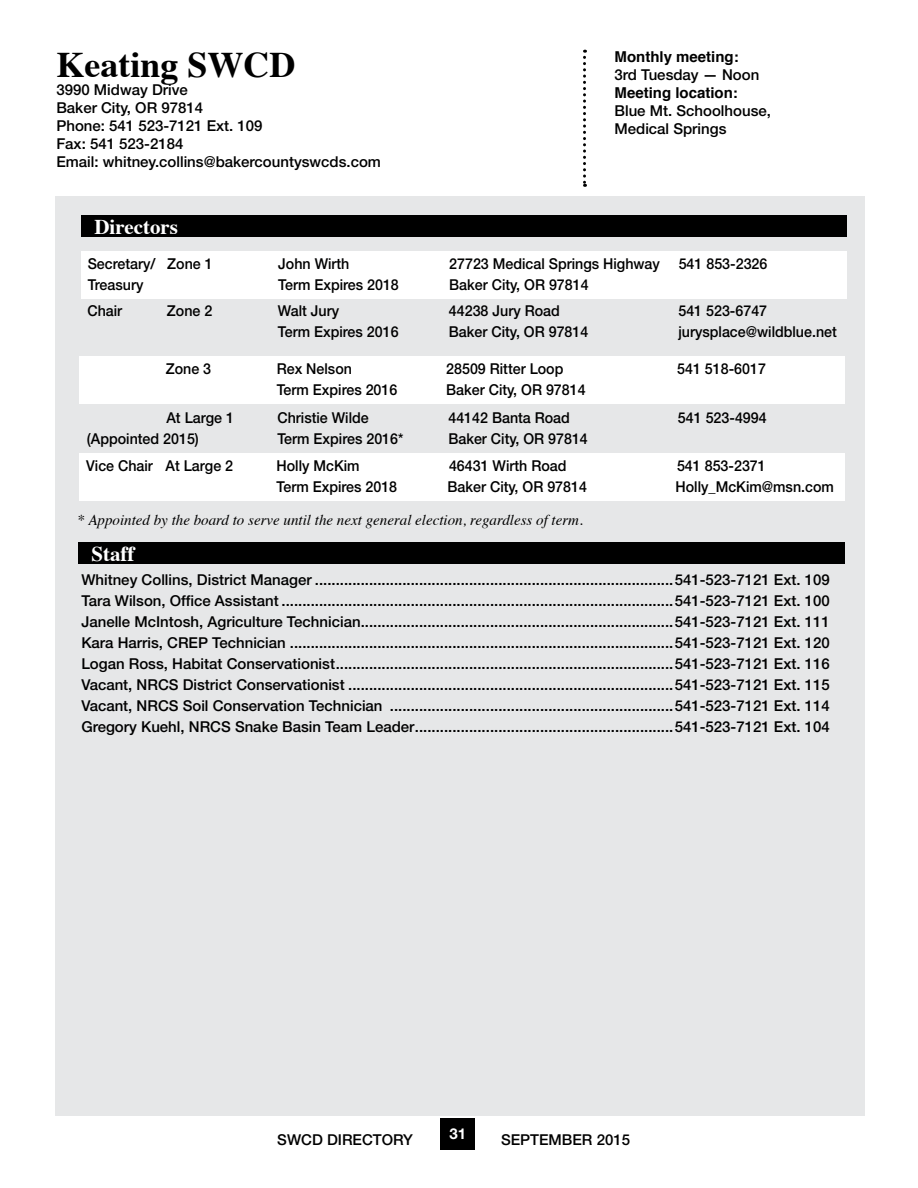
<style>
.page{position:relative;width:918px;height:1188px;background:#fff}
.page>*{position:absolute;margin:0;border:0;box-sizing:border-box;transform-origin:0 0}
.t1{font:700 36px "Times";color:#000}
.t2{font:700 21px "Times";color:#fff}
.t3{font:500 15px/21px "Helvetica Neue LT Std";color:#000}
.t4{font:500 15px "Helvetica Neue LT Std";color:#000;scale:.95 1}
.t5{font:italic 15px "Times";color:#000}
.t6{font:700 15px "Helvetica";color:#000}
.t7{font:500 15px "Helvetica Neue LT Std";color:#000}
.t8{font:700 15px "Helvetica Neue LT Std";color:#fff}
</style>
<div class="page">
<div style="left:441px;top:1118px;width:34px;height:32px;background:#000"></div>
<div style="left:55px;top:196px;width:810px;height:920px;background:#e6e7e8"></div>
<svg style="left:583px;top:50px;width:3px;height:137px"></svg>
<div style="left:81px;top:215px;width:766px;height:22px;background:#000"></div>
<div style="left:81px;top:251px;width:766px;height:48px;background:#fff"></div>
<div style="left:80px;top:356px;width:765px;height:48px;background:#fff"></div>
<div style="left:79px;top:453px;width:766px;height:48px;background:#fff"></div>
<div style="left:78px;top:542px;width:767px;height:22px;background:#000"></div>
<h1 class="t1" style="left:56px;top:30px;width:241px">Keating SWCD</h1>
<p class="t3" style="left:56px;top:80px;width:326px;line-height:18px">3990 Midway Drive<br>Baker City, OR 97814<br>Phone: 541 523-7121 Ext. 109<br>Fax: 541 523-2184<br>Email: whitney.collins@bakercountyswcds.com</p>
<p class="t6" style="left:615px;top:45px;width:126px">Monthly meeting:</p>
<p class="t3" style="left:615px;top:64px;width:146px">3rd Tuesday — Noon</p>
<p class="t6" style="left:615px;top:81px;width:125px">Meeting location:</p>
<p class="t3" style="left:615px;top:102px;width:158px;line-height:18px">Blue Mt. Schoolhouse,<br>Medical Springs</p>
<h2 class="t2" style="left:94px;top:206px;width:85px">Directors</h2>
<p class="t4" style="left:88px;top:255px;width:133px">Secretary/ Zone 1</p>
<p class="t4" style="left:278px;top:255px;width:76px">John Wirth</p>
<p class="t4" style="left:449px;top:255px;width:223px">27723 Medical Springs Highway</p>
<p class="t4" style="left:679px;top:255px;width:95px">541 853-2326</p>
<p class="t4" style="left:88px;top:276px;width:69px">Treasury T</p>
<p class="t4" style="left:285px;top:276px;width:153px">erm Expires 2018 B</p>
<p class="t4" style="left:459px;top:276px;width:138px">aker City, OR 97814</p>
<p class="t4" style="left:87px;top:302px;width:38px">Chair</p>
<p class="t4" style="left:167px;top:302px;width:49px">Zone 2</p>
<p class="t4" style="left:278px;top:302px;width:66px">Walt Jury</p>
<p class="t4" style="left:449px;top:302px;width:118px">44238 Jury Road</p>
<p class="t4" style="left:678px;top:302px;width:95px">541 523-6747</p>
<p class="t4" style="left:278px;top:323px;width:160px">Term Expires 2016 B</p>
<p class="t4" style="left:459px;top:323px;width:138px">aker City, OR 97814</p>
<p class="t4" style="left:678px;top:323px;width:168px">jurysplace@wildblue.net</p>
<p class="t4" style="left:166px;top:360px;width:89px">Zone 3 R</p>
<p class="t4" style="left:287px;top:360px;width:70px">ex Nelson</p>
<p class="t4" style="left:446px;top:360px;width:125px">28509 Ritter Loop</p>
<p class="t4" style="left:677px;top:360px;width:95px">541 518-6017</p>
<p class="t4" style="left:277px;top:381px;width:159px">Term Expires 2016 B</p>
<p class="t4" style="left:456px;top:381px;width:138px">aker City, OR 97814</p>
<p class="t4" style="left:166px;top:408px;width:73px">At Large 1</p>
<p class="t4" style="left:277px;top:408px;width:98px">Christie Wilde</p>
<p class="t4" style="left:448px;top:408px;width:129px">44142 Banta Road</p>
<p class="t4" style="left:678px;top:408px;width:95px">541 523-4994</p>
<p class="t4" style="left:87px;top:429px;width:119px">(Appointed 2015)</p>
<p class="t4" style="left:277px;top:429px;width:163px">Term Expires 2016* B</p>
<p class="t4" style="left:458px;top:429px;width:138px">aker City, OR 97814</p>
<p class="t4" style="left:86px;top:456px;width:156px">Vice Chair At Large 2</p>
<p class="t4" style="left:277px;top:456px;width:89px">Holly McKim</p>
<p class="t4" style="left:449px;top:456px;width:125px">46431 Wirth Road</p>
<p class="t4" style="left:677px;top:456px;width:95px">541 853-2371</p>
<p class="t4" style="left:277px;top:477px;width:160px">Term Expires 2018 B</p>
<p class="t4" style="left:458px;top:477px;width:138px">aker City, OR 97814</p>
<p class="t4" style="left:676px;top:477px;width:168px">Holly_McKim@msn.com</p>
<p class="t5" style="left:77px;top:507px;width:507px">* Appointed by the board to serve until the next general election, regardless of term.</p>
<h2 class="t2" style="left:91px;top:533px;width:45px">Staff</h2>
<p class="t3" style="left:81px;top:569px;width:750px;text-align:justify">Whitney Collins, District Manager ......................................................................................541-523-7121 Ext. 109<br>Tara Wilson, Office Assistant ..............................................................................................541-523-7121 Ext. 100<br>Janelle McIntosh, Agriculture Technician...........................................................................541-523-7121 Ext. 111<br>Kara Harris, CREP</p>
<p class="t3" style="left:81px;top:632px;width:750px;text-align:justify;text-indent:131px">Technician ............................................................................................541-523-7121 Ext. 120<br>Logan Ross, Habitat Conservationist.................................................................................541-523-7121 Ext. 116<br>Vacant, NRCS District Conservationist ..............................................................................541-523-7121 Ext. 115<br>Vacant, NRCS Soil Conservation Technician ....................................................................541-523-7121 Ext. 114<br>Gregory Kuehl, NRCS Snake Basin Team Leader..............................................................541-523-7121 Ext. 104</p>
<p class="t7" style="left:277px;top:1130px;width:137px">SWCD DIRECTORY</p>
<p class="t8" style="left:450px;top:1125px;width:18px">31</p>
<p class="t3" style="left:501px;top:1129px;width:130px">September 2015</p>
</div>
